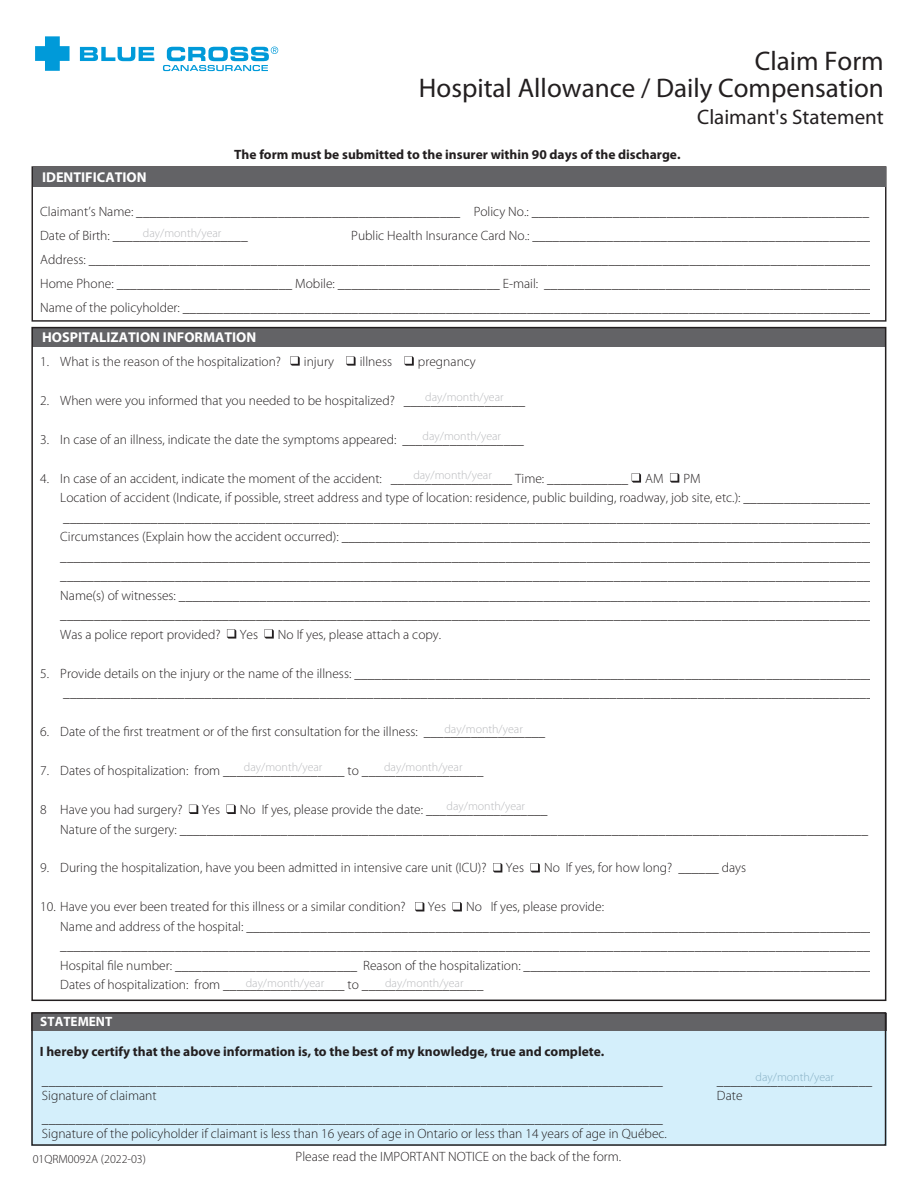
<style>
.page{position:relative;width:918px;height:1188px;background:#fff}
.page>*{position:absolute;margin:0;border:0;box-sizing:border-box;transform-origin:0 0}
.t1{font:27px/27px "Myriad Pro";color:#231f20;text-align:right}
.t2{font:21px "Myriad Pro";color:#231f20}
.t3{font:700 14.25px "Myriad Pro";color:#fff}
.t4{font:300 13.5px/19.5px "Myriad Pro";color:#231f20}
.t5{font:700 13.5px "Myriad Pro";color:#231f20}
.t6{font:700 13.5px "Myriad Pro";color:#fff}
.t7{font:300 12px "Myriad Pro";color:#babbbe}
.t8{font:300 12px "Myriad Pro";color:#231f20}
.t9{font:300 12px "Myriad Pro";color:#88b1c5}
</style>
<div class="page">
<div style="left:32px;top:327px;width:854px;height:19px;background:#636366"></div>
<div style="left:32px;top:166px;width:854px;height:156px;border:1px solid #231f20"></div>
<div style="left:33px;top:168px;width:852px;height:19px;background:#636366"></div>
<div style="left:31px;top:1027px;width:855px;height:119px;background:#d4effb"></div>
<div style="left:31px;top:1013px;width:855px;height:17px;background:#636366"></div>
<div style="left:31px;top:1012px;width:855px;height:134px;border:2px solid #231f20"></div>
<svg style="left:290px;top:356px;width:10px;height:10px"></svg>
<svg style="left:346px;top:356px;width:10px;height:10px"></svg>
<svg style="left:404px;top:356px;width:10px;height:10px"></svg>
<svg style="left:632px;top:473px;width:9px;height:10px"></svg>
<svg style="left:670px;top:473px;width:9px;height:10px"></svg>
<svg style="left:227px;top:629px;width:9px;height:10px"></svg>
<svg style="left:264px;top:629px;width:10px;height:10px"></svg>
<svg style="left:189px;top:805px;width:9px;height:9px"></svg>
<svg style="left:226px;top:805px;width:10px;height:9px"></svg>
<svg style="left:493px;top:863px;width:9px;height:9px"></svg>
<svg style="left:530px;top:863px;width:10px;height:9px"></svg>
<svg style="left:415px;top:902px;width:9px;height:9px"></svg>
<svg style="left:453px;top:902px;width:9px;height:9px"></svg>
<svg style="left:80px;top:47px;width:74px;height:14px"></svg>
<svg style="left:35px;top:36px;width:35px;height:35px"></svg>
<svg style="left:163px;top:47px;width:115px;height:24px"></svg>
<h1 class="t1" style="left:419px;top:48px;width:466px">Claim Form<br>Hospital Allowance / Daily Compensation</h1>
<h2 class="t2" style="left:697px;top:105px;width:188px">Claimant's Statement</h2>
<p class="t3" style="left:42px;top:169px;width:106px">IDENTIFICATION</p>
<p class="t5" style="left:234px;top:147px;width:448px">The form must be submitted to the insurer within 90 days of the discharge.</p>
<p class="t4" style="left:40px;top:200px;width:830px;line-height:24px">Claimant’s Name: ________________________________________________ Policy No.: __________________________________________________<br>Date of Birth: ____________________</p>
<p class="t7" style="left:143px;top:226px;width:80px">day/month/year</p>
<p class="t4" style="left:40px;top:224px;width:838px;line-height:24px;text-indent:311px">Public Health Insurance Card No.: ___________________________________________________ Address: ____________________________________________________________________________________________________________________ Home Phone: __________________________ Mobile: ________________________ E-mail: _________________________________________________ Name of the policyholder: ______________________________________________________________________________________________________</p>
<p class="t3" style="left:42px;top:329px;width:216px">HOSPITALIZATION INFORMATION</p>
<p class="t4" style="left:40px;top:352px;width:242px">1. What is the reason of the hospitalization?</p>
<p class="t4" style="left:304px;top:352px;width:32px">injury</p>
<p class="t4" style="left:360px;top:352px;width:34px">illness</p>
<p class="t4" style="left:418px;top:352px;width:59px">pregnancy</p>
<p class="t4" style="left:40px;top:391px;width:486px">2. When were you informed that you needed to be hospitalized? __________________</p>
<p class="t4" style="left:40px;top:430px;width:485px">3. In case of an illness, indicate the date the symptoms appeared: __________________</p>
<p class="t4" style="left:40px;top:469px;width:590px">4. In case of an accident, indicate the moment of the accident: __________________ Time: ____________</p>
<p class="t4" style="left:645px;top:469px;width:20px">AM</p>
<p class="t7" style="left:425px;top:390px;width:80px">day/month/year</p>
<p class="t7" style="left:423px;top:429px;width:80px">day/month/year</p>
<p class="t7" style="left:413px;top:469px;width:80px">day/month/year</p>
<p class="t4" style="left:60px;top:469px;width:821px;text-indent:623px">PM<br>Location of accident (Indicate, if possible, street address and type of location: residence, public building, roadway, job site, etc.): ___________________ _________________________________________________________________________________________________________________________ Circumstances (Explain how the accident occurred): _______________________________________________________________________________ _________________________________________________________________________________________________________________________ _________________________________________________________________________________________________________________________ Name(s) of witnesses: _______________________________________________________________________________________________________ _________________________________________________________________________________________________________________________ Was a police report provided?</p>
<p class="t4" style="left:240px;top:625px;width:20px">Yes</p>
<p class="t4" style="left:278px;top:625px;width:165px">No If yes, please attach a copy.</p>
<p class="t4" style="left:63px;top:664px;width:818px;text-indent:-23px">5. Provide details on the injury or the name of the illness: _____________________________________________________________________________ _________________________________________________________________________________________________________________________</p>
<p class="t4" style="left:40px;top:722px;width:507px">6. Date of the first treatment or of the first consultation for the illness: __________________</p>
<p class="t4" style="left:40px;top:761px;width:445px">7. Dates of hospitalization: from __________________ to __________________</p>
<p class="t4" style="left:40px;top:800px;width:144px">8 Have you had surgery?</p>
<p class="t4" style="left:202px;top:800px;width:20px">Yes</p>
<p class="t7" style="left:444px;top:722px;width:80px">day/month/year</p>
<p class="t7" style="left:384px;top:760px;width:80px">day/month/year</p>
<p class="t7" style="left:447px;top:800px;width:80px">day/month/year</p>
<p class="t7" style="left:244px;top:761px;width:80px">day/month/year</p>
<p class="t4" style="left:60px;top:800px;width:809px;text-indent:180px">No If yes, please provide the date: __________________<br>Nature of the surgery: ______________________________________________________________________________________________________</p>
<p class="t4" style="left:40px;top:858px;width:448px">9. During the hospitalization, have you been admitted in intensive care unit (ICU)?</p>
<p class="t4" style="left:506px;top:858px;width:20px">Yes</p>
<p class="t4" style="left:544px;top:858px;width:204px">No If yes, for how long? ______ days</p>
<p class="t4" style="left:40px;top:897px;width:367px">10. Have you ever been treated for this illness or a similar condition?</p>
<p class="t4" style="left:428px;top:897px;width:20px">Yes</p>
<p class="t4" style="left:60px;top:897px;width:822px;text-indent:406px">No If yes, please provide:<br>Name and address of the hospital: ______________________________________________________________________________________________ _________________________________________________________________________________________________________________________ Hospital file number: ___________________________ Reason of the hospitalization: ____________________________________________________ Dates of hospitalization: from __________________ to __________________</p>
<p class="t7" style="left:246px;top:976px;width:80px">day/month/year</p>
<p class="t7" style="left:385px;top:976px;width:80px">day/month/year</p>
<p class="t6" style="left:40px;top:1014px;width:74px">STATEMENT</p>
<p class="t5" style="left:40px;top:1044px;width:566px">I hereby certify that the above information is, to the best of my knowledge, true and complete.</p>
<p class="t4" style="left:42px;top:1071px;width:622px">____________________________________________________________________________________________</p>
<p class="t4" style="left:717px;top:1071px;width:157px">_______________________</p>
<p class="t4" style="left:42px;top:1086px;width:116px">Signature of claimant</p>
<p class="t4" style="left:717px;top:1086px;width:27px">Date</p>
<p class="t4" style="left:42px;top:1111px;width:626px;line-height:15px">____________________________________________________________________________________________<br>Signature of the policyholder if claimant is less than 16 years of age in Ontario or less than 14 years of age in Québec.</p>
<p class="t9" style="left:756px;top:1070px;width:80px">day/month/year</p>
<p class="t8" style="left:33px;top:1153px;width:115px">01QRM0092A (2022-03)</p>
<p class="t4" style="left:296px;top:1147px;width:327px">Please read the IMPORTANT NOTICE on the back of the form.</p>
</div>
